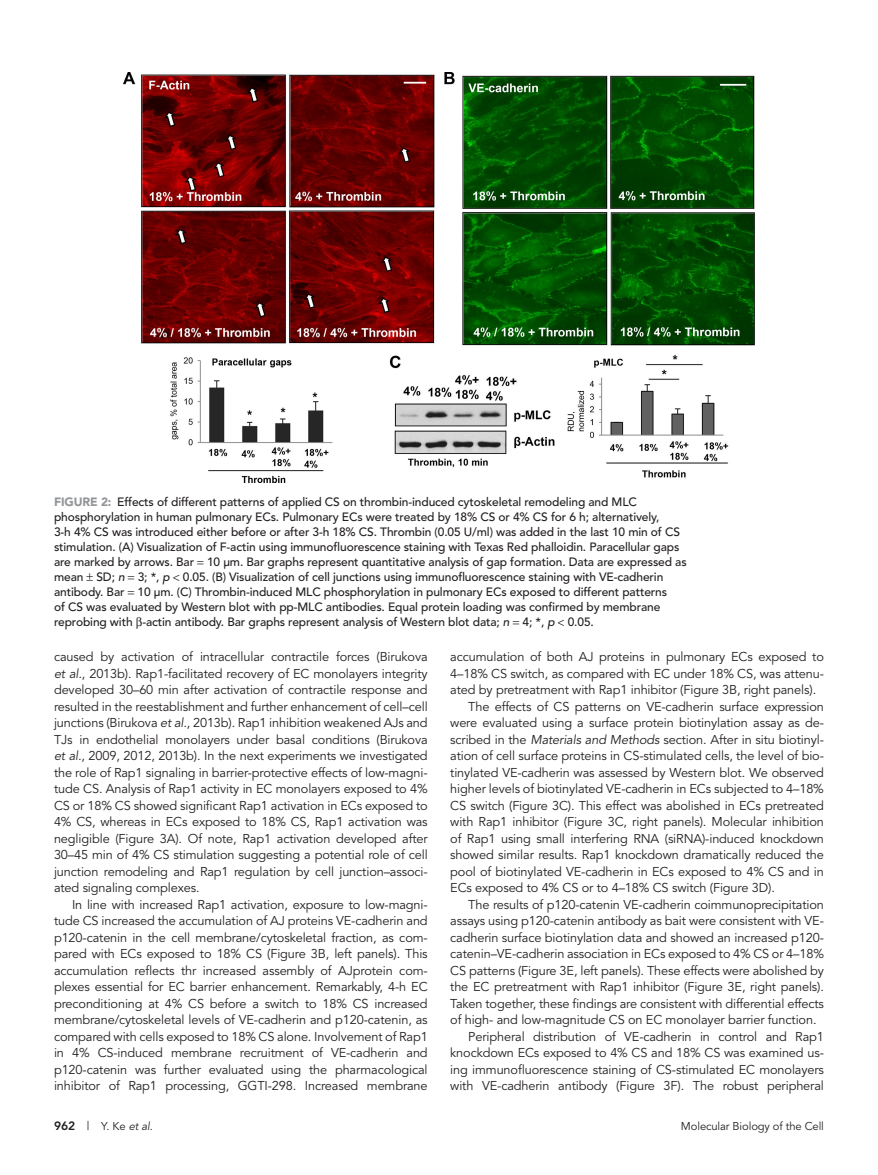
<style>
.page{position:relative;width:878px;height:1175px;background:#fff}
.page>*{position:absolute;margin:0;border:0;box-sizing:border-box;transform-origin:0 0}
.Para{font:12.75px/16.5px "Avenir";letter-spacing:-.01em;color:#231f20;text-align:justify}
.ParaFL{font:12.75px/16.5px "Avenir";letter-spacing:-.01em;color:#231f20;text-align:justify}
.FigCaption_35_5p{font:500 12px/15px "Avenir";letter-spacing:-.01em;color:#231f20}
.t1{font:11.25px "Avenir";letter-spacing:-.01em;color:#231f20}
.s1{font-weight:900;color:#939598}
.s2{font-style:italic}
.s3{font-weight:800;font-size:12px}
.s4{font-size:12px}
</style>
<div class="page">
<img style="left:124px;top:72px;width:630px;height:410px">
<p class="FigCaption_35_5p" style="left:54px;top:494px;width:634px"><span class="s1">FIGURE 2:</span> Effects of different patterns of applied CS on thrombin-induced cytoskeletal remodeling and MLC phosphorylation in human pulmonary ECs. Pulmonary ECs were treated by 18% CS or 4% CS for 6 h; alternatively,<br>3-h 4% CS was introduced either before or after 3-h 18% CS. Thrombin (0.05 U/ml) was added in the last 10 min of CS stimulation. (A) Visualization of F-actin using immunofluorescence staining with Texas Red phalloidin. Paracellular gaps are marked by arrows. Bar 10 µm. Bar graphs represent quantitative analysis of gap formation. Data are expressed as mean SD; <span class="s2">n</span> 3; *, <span class="s2">p</span> 0.05. (B) Visualization of cell junctions using immunofluorescence staining with VE-cadherin antibody. Bar 10 µm. (C) Thrombin-induced MLC phosphorylation in pulmonary ECs exposed to different patterns<br>of CS was evaluated by Western blot with pp-MLC antibodies. Equal protein loading was confirmed by membrane reprobing with -actin antibody. Bar graphs represent analysis of Western blot data; <span class="s2">n</span> 4; *, <span class="s2">p</span> 0.05.</p>
<p class="ParaFL" style="left:54px;top:649px;width:375px">caused by activation of intracellular contractile forces (Birukova <span class="s2">et al.</span>, 2013b). Rap1-facilitated recovery of EC monolayers integrity developed 30–60 min after activation of contractile response and resulted in the reestablishment and further enhancement of cell–cell junctions (Birukova <span class="s2">et al.</span>, 2013b). Rap1 inhibition weakened AJs and TJs in endothelial monolayers under basal conditions (Birukova <span class="s2">et al.</span>, 2009, 2012, 2013b). In the next experiments we investigated the role of Rap1 signaling in barrier-protective effects of low-magni&shy;tude CS. Analysis of Rap1 activity in EC monolayers exposed to 4% CS or 18% CS showed significant Rap1 activation in ECs exposed to 4% CS, whereas in ECs exposed to 18% CS, Rap1 activation was negligible (Figure 3A). Of note, Rap1 activation developed after 30–45 min of 4% CS stimulation suggesting a potential role of cell junction remodeling and Rap1 regulation by cell junction–associ&shy;ated signaling complexes.</p>
<p class="Para" style="left:54px;top:896px;width:375px;text-indent:18px">In line with increased Rap1 activation, exposure to low-magni&shy;tude CS increased the accumulation of AJ proteins VE-cadherin and p120-catenin in the cell membrane/cytoskeletal fraction, as com&shy;pared with ECs exposed to 18% CS (Figure 3B, left panels). This accumulation reflects thr increased assembly of AJprotein com&shy;plexes essential for EC barrier enhancement. Remarkably, 4-h EC preconditioning at 4% CS before a switch to 18% CS increased membrane/cytoskeletal levels of VE-cadherin and p120-catenin, as compared with cells exposed to 18% CS alone. Involvement of Rap1 in 4% CS-induced membrane recruitment of VE-cadherin and p120-catenin was further evaluated using the pharmacological inhibitor of Rap1 processing, GGTI-298. Increased membrane</p>
<p class="Para" style="left:450px;top:649px;width:375px">accumulation of both AJ proteins in pulmonary ECs exposed to 4–18% CS switch, as compared with EC under 18% CS, was attenu&shy;ated by pretreatment with Rap1 inhibitor (Figure 3B, right panels).</p>
<p class="Para" style="left:450px;top:698px;width:375px;text-indent:18px">The effects of CS patterns on VE-cadherin surface expression were evaluated using a surface protein biotinylation assay as de&shy;scribed in the <span class="s2">Materials and Methods</span> section. After in situ biotinyl&shy;ation of cell surface proteins in CS-stimulated cells, the level of bio&shy;tinylated VE-cadherin was assessed by Western blot. We observed higher levels of biotinylated VE-cadherin in ECs subjected to 4–18% CS switch (Figure 3C). This effect was abolished in ECs pretreated with Rap1 inhibitor (Figure 3C, right panels). Molecular inhibition of Rap1 using small interfering RNA (siRNA)-induced knockdown showed similar results. Rap1 knockdown dramatically reduced the pool of biotinylated VE-cadherin in ECs exposed to 4% CS and in ECs exposed to 4% CS or to 4–18% CS switch (Figure 3D).</p>
<p class="Para" style="left:450px;top:896px;width:375px;text-indent:18px">The results of p120-catenin VE-cadherin coimmunoprecipitation assays using p120-catenin antibody as bait were consistent with VE&shy;cadherin surface biotinylation data and showed an increased p120- catenin–VE-cadherin association in ECs exposed to 4% CS or 4–18% CS patterns (Figure 3E, left panels). These effects were abolished by the EC pretreatment with Rap1 inhibitor (Figure 3E, right panels).<br>Taken together, these findings are consistent with differential effects of high- and low-magnitude CS on EC monolayer barrier function.</p>
<p class="Para" style="left:450px;top:1028px;width:375px;text-indent:18px">Peripheral distribution of VE-cadherin in control and Rap1 knockdown ECs exposed to 4% CS and 18% CS was examined us&shy;ing immunofluorescence staining of CS-stimulated EC monolayers with VE-cadherin antibody (Figure 3F). The robust peripheral</p>
<p class="t1" style="left:54px;top:1119px;width:100px"><span class="s3">962</span> <span class="s4">|</span> Y. Ke <span class="s2">et al</span>.</p>
<p class="t1" style="left:681px;top:1119px;width:144px">Molecular Biology of the Cell</p>
</div>
